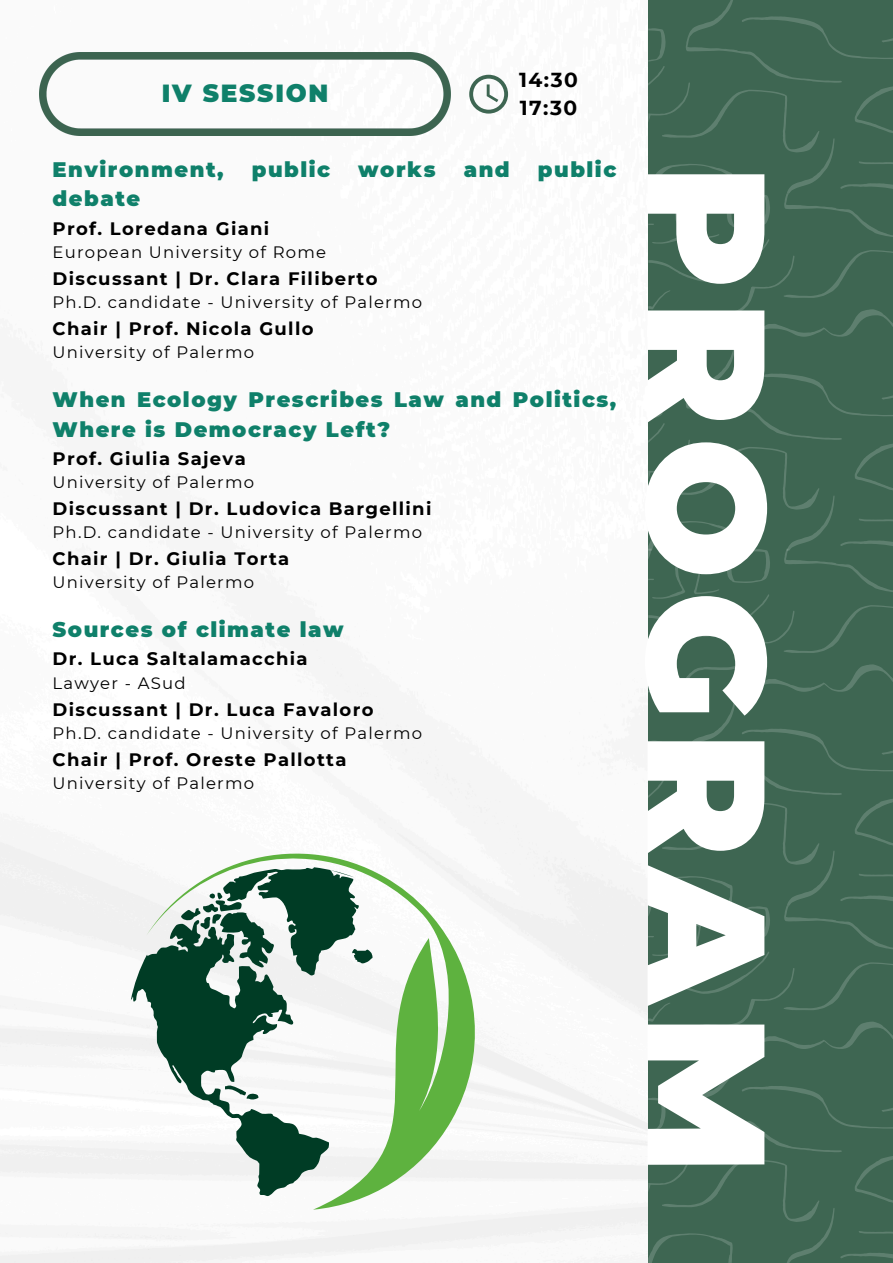
<style>
.page{position:relative;width:893px;height:1263px;background:#fff}
.page>*{position:absolute;margin:0;border:0;box-sizing:border-box;transform-origin:0 0}
.t1{font:900 166.88px "Montserrat";letter-spacing:.075em;color:#fff}
.t2{font:900 24.75px "Montserrat";letter-spacing:.075em;color:#0f806a}
.t3{font:900 21px/29.4px "Montserrat";letter-spacing:.075em;color:#0f806a}
.t4{font:700 20.25px/28.1px "Montserrat";letter-spacing:.075em;color:#000}
.t5{font:700 18px "Montserrat";letter-spacing:.075em;color:#000}
.t6{font:16.5px "Montserrat";letter-spacing:.075em;color:#000}
</style>
<div class="page">
<img style="left:0;top:52px;width:648px;height:1211px">
<svg style="left:648px;top:0;width:245px;height:1263px;background:#406753"></svg>
<img style="left:40px;top:53px;width:410px;height:83px">
<svg style="left:469px;top:75px;width:39px;height:39px"></svg>
<svg style="left:146px;top:830px;width:342px;height:380px"></svg>
<svg style="left:131px;top:867px;width:241px;height:330px"></svg>
<p class="t2" style="left:162px;top:78px;width:168px">IV SESSION</p>
<p class="t4" style="left:519px;top:66px;width:60px">14:30<br>17:30</p>
<p class="t3" style="left:53px;top:155px;width:172px">Environment,</p>
<p class="t3" style="left:252px;top:155px;width:80px">public</p>
<p class="t3" style="left:358px;top:155px;width:79px">works</p>
<p class="t3" style="left:464px;top:155px;width:48px">and</p>
<p class="t3" style="left:538px;top:155px;width:80px">public</p>
<p class="t3" style="left:53px;top:184px;width:89px">debate</p>
<h2 class="t5" style="left:53px;top:217px;width:218px">Prof. Loredana Giani</h2>
<p class="t6" style="left:53px;top:242px;width:275px">European University of Rome</p>
<h3 class="t5" style="left:53px;top:267px;width:326px">Discussant | Dr. Clara Filiberto</h3>
<h1 class="t6" style="left:53px;top:292px;width:371px">Ph.D. candidate - University of Palermo</h1>
<h4 class="t5" style="left:53px;top:317px;width:262px">Chair | Prof. Nicola Gullo</h4>
<p class="t6" style="left:53px;top:342px;width:203px">University of Palermo</p>
<p class="t3" style="left:53px;top:385px;width:565px">When Ecology Prescribes Law and Politics,<br>Where is Democracy Left?</p>
<p class="t5" style="left:53px;top:447px;width:195px">Prof. Giulia Sajeva</p>
<p class="t6" style="left:53px;top:472px;width:203px">University of Palermo</p>
<p class="t5" style="left:53px;top:497px;width:380px">Discussant | Dr. Ludovica Bargellini</p>
<p class="t6" style="left:53px;top:522px;width:371px">Ph.D. candidate - University of Palermo</p>
<h4 class="t5" style="left:53px;top:547px;width:238px">Chair | Dr. Giulia Torta</h4>
<p class="t6" style="left:53px;top:572px;width:203px">University of Palermo</p>
<p class="t3" style="left:53px;top:615px;width:293px">Sources of climate law</p>
<p class="t5" style="left:53px;top:648px;width:257px">Dr. Luca Saltalamacchia</p>
<p class="t6" style="left:53px;top:673px;width:135px">Lawyer - ASud</p>
<p class="t5" style="left:53px;top:698px;width:322px">Discussant | Dr. Luca Favaloro</p>
<p class="t6" style="left:53px;top:723px;width:371px">Ph.D. candidate - University of Palermo</p>
<h4 class="t5" style="left:53px;top:748px;width:295px">Chair | Prof. Oreste Pallotta</h4>
<p class="t6" style="left:53px;top:773px;width:203px">University of Palermo</p>
<p class="t1" style="left:809px;top:165px;width:1011px;rotate:90deg">PROGRAM</p>
</div>
